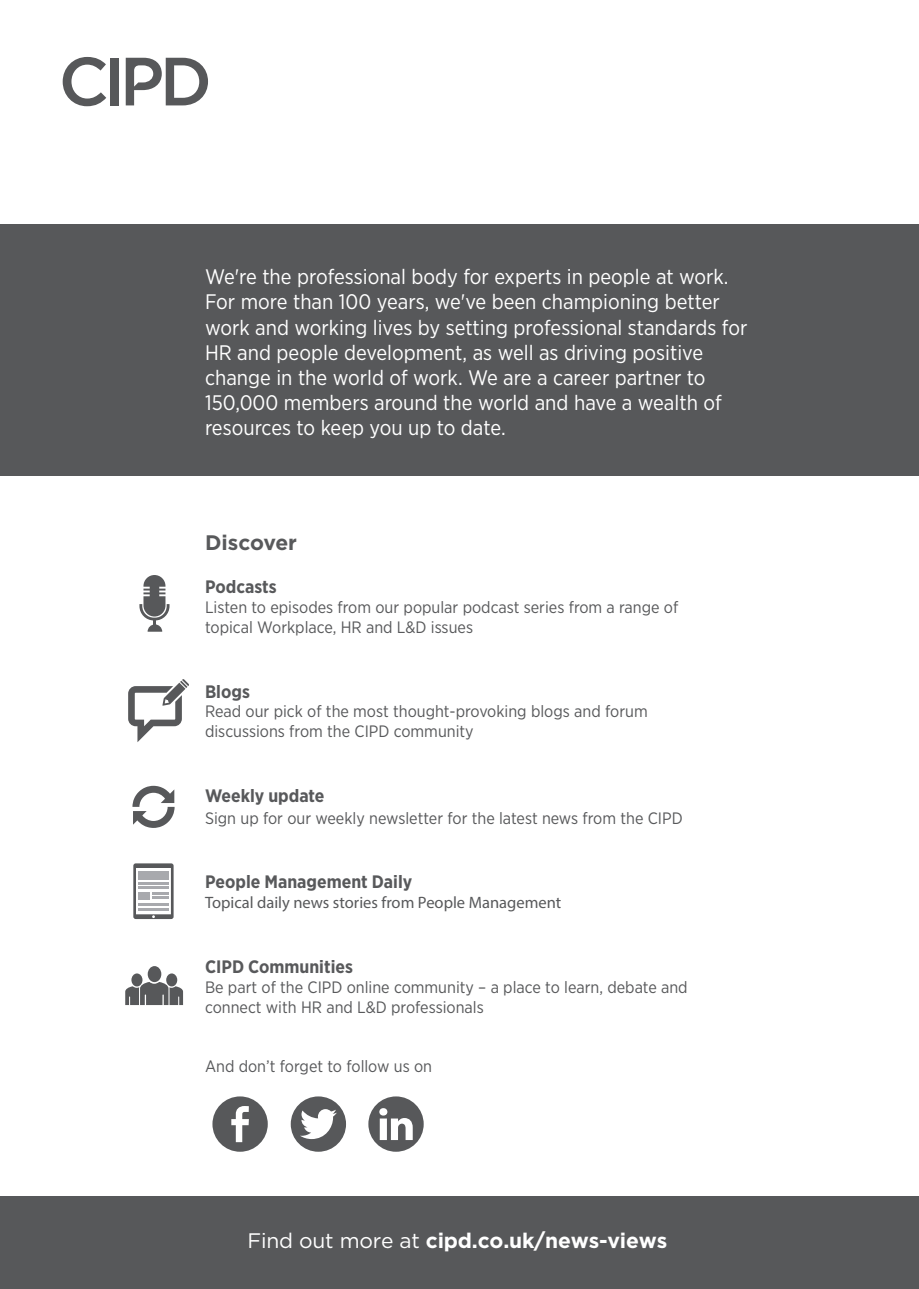
<style>
.page{position:relative;width:919px;height:1289px;background:#fff}
.page>*{position:absolute;margin:0;border:0;box-sizing:border-box;transform-origin:0 0}
.t1{font:21px/25.2px "Gotham Narrow";color:#fff}
.t2{font:700 21px "Gotham";letter-spacing:-.01em;color:#fff}
.t3{font:700 21px "Gotham";color:#58595b}
.t4{font:700 18px "Gotham Narrow";color:#58595b}
.t5{font:16.5px/19.8px "Gotham Narrow";color:#58595b}
.t6{font:16.5px "Myriad Pro";color:#58595b}
.s1{font-weight:400}
</style>
<div class="page">
<div style="left:0;top:1196px;width:918px;height:92px;background:#57585a"></div>
<div style="left:0;top:225px;width:918px;height:251px;background:#57585a"></div>
<svg style="left:139px;top:575px;width:30px;height:56px"></svg>
<svg style="left:128px;top:679px;width:61px;height:63px"></svg>
<div style="left:212px;top:1096px;width:56px;height:55px;background:#57585a;border-radius:50%"></div>
<svg style="left:231px;top:1106px;width:18px;height:36px"></svg>
<svg style="left:291px;top:1096px;width:55px;height:55px"></svg>
<div style="left:368px;top:1096px;width:55px;height:55px;background:#57585a;border-radius:50%"></div>
<svg style="left:379px;top:1108px;width:33px;height:31px"></svg>
<svg style="left:133px;top:863px;width:40px;height:56px"></svg>
<hr style="left:152px;top:896px;width:16px;height:3px;background:#a8a9ad">
<div style="left:138px;top:891px;width:12px;height:8px;background:#a8a9ad"></div>
<svg style="left:132px;top:785px;width:42px;height:43px"></svg>
<svg style="left:125px;top:966px;width:58px;height:39px"></svg>
<svg style="left:63px;top:57px;width:43px;height:49px"></svg>
<svg style="left:126px;top:58px;width:82px;height:47px"></svg>
<div style="left:111px;top:58px;width:8px;height:47px;background:#57585a"></div>
<p class="t1" style="left:205px;top:264px;width:544px">We're the professional body for experts in people at work.<br>For more than 100 years, we've been championing better work and working lives by setting professional standards for HR and people development, as well as driving positive change in the world of work. We are a career partner to 150,000 members around the world and have a wealth of resources to keep you up to date.</p>
<p class="t3" style="left:205px;top:528px;width:93px">Discover</p>
<p class="t4" style="left:205px;top:575px;width:73px">Podcasts</p>
<p class="t5" style="left:205px;top:597px;width:475px">Listen to episodes from our popular podcast series from a range of topical Workplace, HR and L&amp;D issues</p>
<p class="t4" style="left:205px;top:679px;width:46px">Blogs</p>
<p class="t5" style="left:205px;top:701px;width:444px">Read our pick of the most thought-provoking blogs and forum discussions from the CIPD community</p>
<p class="t4" style="left:205px;top:784px;width:121px">Weekly update</p>
<p class="t5" style="left:205px;top:807px;width:479px">Sign up for our weekly newsletter for the latest news from the CIPD</p>
<p class="t4" style="left:205px;top:870px;width:209px">People Management Daily</p>
<p class="t6" style="left:205px;top:892px;width:358px">Topical daily news stories from People Management</p>
<p class="t4" style="left:205px;top:955px;width:149px">CIPD Communities</p>
<p class="t5" style="left:205px;top:976px;width:484px">Be part of the CIPD online community – a place to learn, debate and connect with HR and L&amp;D professionals</p>
<p class="t5" style="left:205px;top:1056px;width:228px">And don’t forget to follow us on</p>
<p class="t2" style="left:247px;top:1226px;width:421px"><span class="s1">Find out more at</span> cipd.co.uk/news-views</p>
</div>
